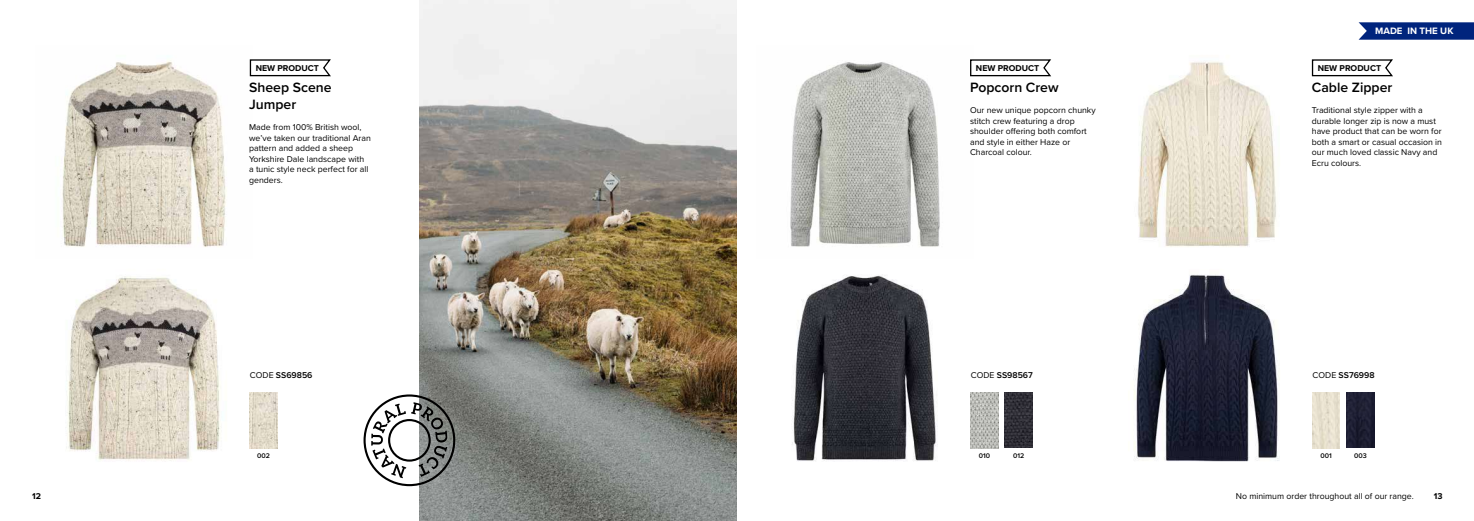
<style>
.page{position:relative;width:1474px;height:521px;background:#fff}
.page>*{position:absolute;margin:0;border:0;box-sizing:border-box;transform-origin:0 0}
.t1{font:600 14px/16.8px "Proxima Nova";color:#000}
.t2{font:700 9.62px "Proxima Nova";color:#fff}
.t3{font:8.75px/10.5px "Proxima Nova";color:#000}
.t4{font:700 8.75px "Proxima Nova";color:#000}
.t5{font:600 8.75px "Proxima Nova";color:#000}
.t6{font:600 7px "Proxima Nova";color:#000}
.s1{font-weight:400}
</style>
<div class="page">
<img style="left:62px;top:60px;width:165px;height:187px">
<img style="left:66px;top:276px;width:187px;height:185px">
<img style="left:250px;top:392px;width:27px;height:56px">
<img style="left:419px;top:0;width:318px;height:521px">
<img style="left:790px;top:62px;width:150px;height:185px">
<img style="left:792px;top:274px;width:181px;height:187px">
<img style="left:970px;top:392px;width:28px;height:56px">
<img style="left:1005px;top:392px;width:27px;height:56px">
<img style="left:1138px;top:61px;width:139px;height:186px">
<img style="left:1134px;top:274px;width:181px;height:188px">
<img style="left:1346px;top:392px;width:27px;height:56px">
<img style="left:1312px;top:392px;width:27px;height:56px">
<svg style="left:249px;top:59px;width:82px;height:18px"></svg>
<svg style="left:970px;top:59px;width:81px;height:18px"></svg>
<svg style="left:1311px;top:59px;width:82px;height:18px"></svg>
<svg style="left:363px;top:394px;width:92px;height:92px"></svg>
<svg style="left:1358px;top:22px;width:115px;height:18px;background:#133486"></svg>
<p class="t2" style="left:1375px;top:24px;width:80px">MADE IN THE UK</p>
<p class="t4" style="left:256px;top:62px;width:65px">NEW PRODUCT</p>
<p class="t4" style="left:976px;top:62px;width:65px">NEW PRODUCT</p>
<p class="t4" style="left:1317px;top:62px;width:65px">NEW PRODUCT</p>
<h1 class="t1" style="left:249px;top:79px;width:84px">Sheep Scene<br>Jumper</h1>
<p class="t3" style="left:249px;top:122px;width:123px">Made from 100% British wool, we’ve taken our traditional Aran pattern and added a sheep<br>Yorkshire Dale landscape with a tunic style neck perfect for all genders.</p>
<h1 class="t1" style="left:970px;top:79px;width:90px">Popcorn Crew</h1>
<p class="t3" style="left:970px;top:105px;width:127px">Our new unique popcorn chunky stitch crew featuring a drop shoulder offering both comfort and style in either Haze or<br>Charcoal colour.</p>
<h1 class="t1" style="left:1311px;top:79px;width:82px">Cable Zipper</h1>
<p class="t3" style="left:1311px;top:105px;width:132px">Traditional style zipper with a durable longer zip is now a must have product that can be worn for both a smart or casual occasion in our much loved classic Navy and<br>Ecru colours.</p>
<p class="t5" style="left:250px;top:368px;width:64px"><span class="s1">CODE</span> SS69856</p>
<p class="t5" style="left:970px;top:368px;width:63px"><span class="s1">CODE</span> SS98567</p>
<p class="t5" style="left:1312px;top:368px;width:64px"><span class="s1">CODE</span> SS76998</p>
<p class="t6" style="left:257px;top:450px;width:14px">002</p>
<p class="t6" style="left:978px;top:450px;width:13px">010</p>
<p class="t6" style="left:1013px;top:450px;width:13px">012</p>
<p class="t6" style="left:1320px;top:450px;width:13px">001</p>
<p class="t6" style="left:1354px;top:450px;width:14px">003</p>
<p class="t4" style="left:32px;top:490px;width:10px">12</p>
<p class="t4" style="left:1433px;top:490px;width:10px">13</p>
<p class="t3" style="left:1235px;top:490px;width:179px">No minimum order throughout all of our range.</p>
</div>
